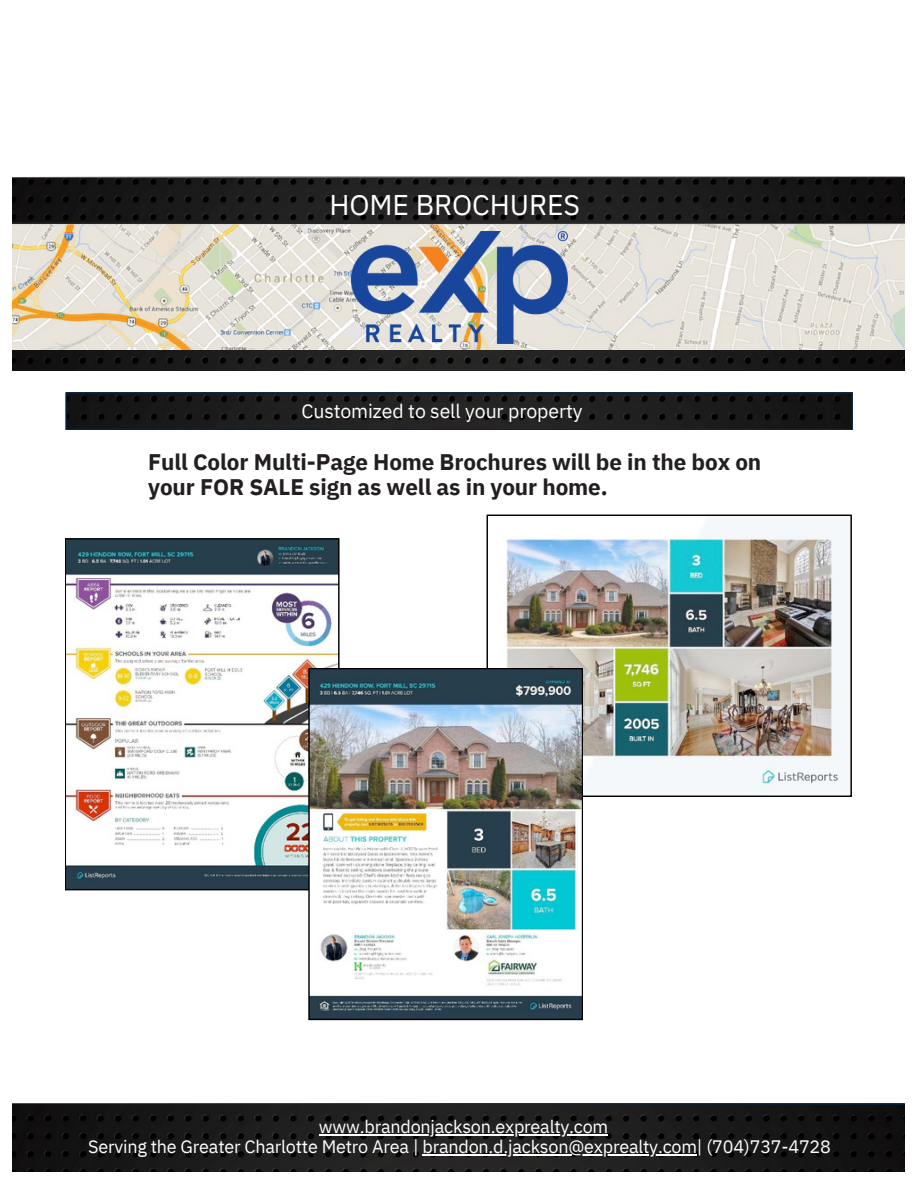
<style>
.page{position:relative;width:918px;height:1188px;background:#fff}
.page>*{position:absolute;margin:0;border:0;box-sizing:border-box;transform-origin:0 0}
.t1{font:28.5px "IBM Plex Sans";letter-spacing:-.005em;color:#fff}
.t2{font:700 22.5px/24.8px "IBM Plex Sans";letter-spacing:-.005em;color:#231f20}
.t3{font:19.5px "IBM Plex Sans";letter-spacing:-.005em;color:#fff}
.t4{font:18px/20.2px "IBM Plex Sans";letter-spacing:-.01em;color:#fff;text-align:center}
</style>
<div class="page">
<img style="left:12px;top:178px;width:892px;height:193px">
<svg style="left:12px;top:177px;width:892px;height:1px"></svg>
<svg style="left:12px;top:222px;width:892px;height:2px;background:#2c2a2b"></svg>
<svg style="left:65px;top:392px;width:788px;height:38px;background:#1a1c1e"></svg>
<img style="left:12px;top:1105px;width:892px;height:66px">
<svg style="left:12px;top:1103px;width:892px;height:2px;background:#1f2b38"></svg>
<svg style="left:65px;top:538px;width:275px;height:352px"></svg>
<img style="left:487px;top:515px;width:365px;height:282px">
<img style="left:308px;top:668px;width:275px;height:352px">
<img style="left:351px;top:231px;width:216px;height:113px">
<hr style="left:319px;top:1134px;width:45px;height:1px;background:#fff">
<hr style="left:364px;top:1134px;width:244px;height:1px;background:#fff">
<svg style="left:422px;top:1154px;width:11px;height:2px"></svg>
<hr style="left:433px;top:1154px;width:264px;height:2px;background:#fff">
<h1 class="t1" style="left:330px;top:185px;width:252px">HOME BROCHURES</h1>
<p class="t3" style="left:301px;top:398px;width:283px">Customized to sell your property</p>
<p class="t2" style="left:148px;top:449px;width:615px">Full Color Multi-Page Home Brochures will be in the box on your FOR SALE sign as well as in your home.</p>
<p class="t4" style="left:88px;top:1116px;width:744px">www.brandonjackson.exprealty.com<br>Serving the Greater Charlotte Metro Area | brandon.d.jackson@exprealty.com| (704)737-4728</p>
</div>
